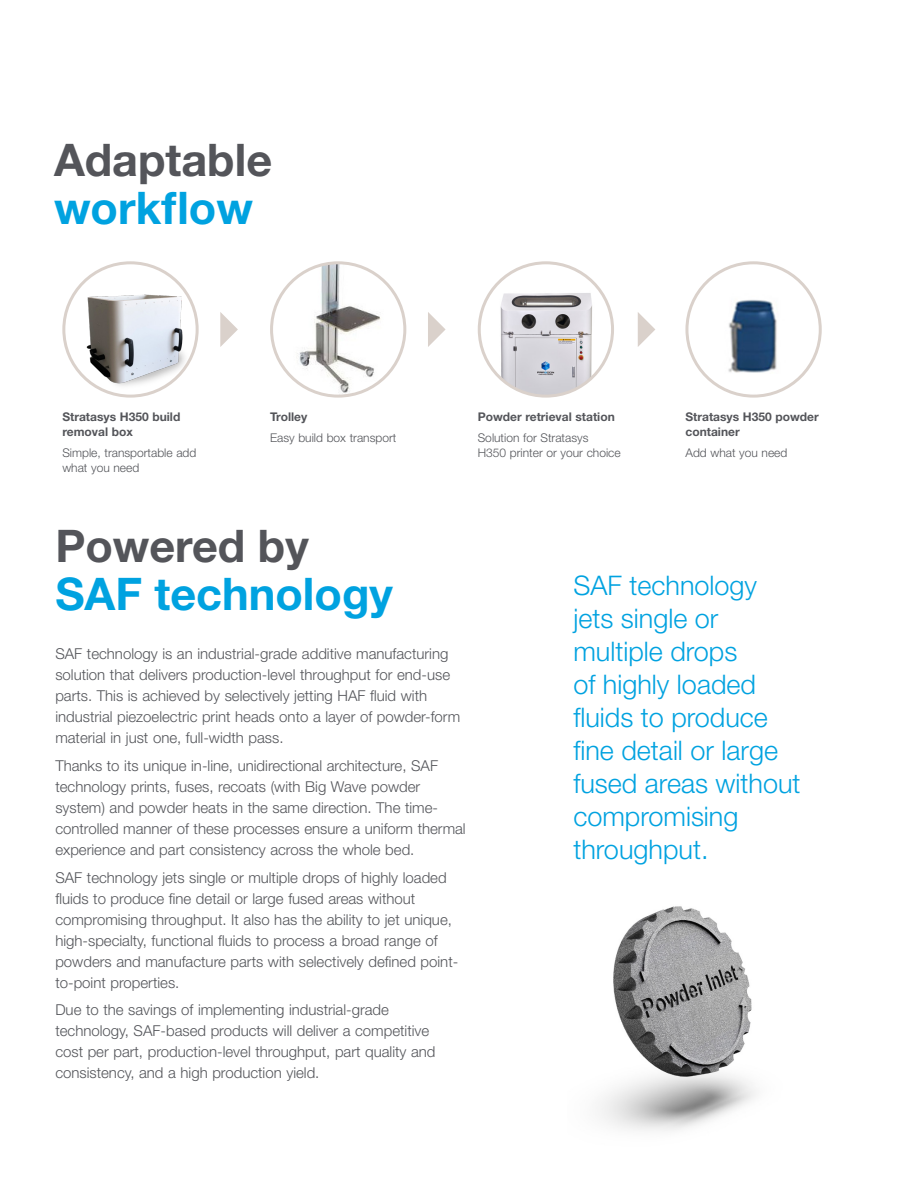
<style>
.page{position:relative;width:918px;height:1188px;background:#fff}
.page>*{position:absolute;margin:0;border:0;box-sizing:border-box;transform-origin:0 0}
.t1{font:700 45px "Helvetica Neue LT Std";color:#00a2e0}
.t2{font:700 45px "Helvetica Neue LT Std";color:#54555a}
.t3{font:300 27px/33px "Helvetica Neue LT Std";color:#00a2e0}
.t4{font:300 15px/21px "Helvetica Neue LT Std";color:#54555a}
.t5{font:300 12px/15px "Helvetica Neue LT Std";color:#54555a}
.t6{font:700 12px/15px "Helvetica Neue LT Std";color:#54555a}
</style>
<div class="page">
<img style="left:600px;top:906px;width:156px;height:225px">
<img style="left:64px;top:263px;width:133px;height:133px;border-radius:67px">
<div style="left:62px;top:261px;width:137px;height:137px;border:3px solid #dad1cb;border-radius:50%"></div>
<img style="left:272px;top:264px;width:126px;height:130px">
<div style="left:270px;top:261px;width:136px;height:137px;border:3px solid #dad1cb;border-radius:50%"></div>
<img style="left:482px;top:277px;width:128px;height:117px">
<div style="left:478px;top:261px;width:136px;height:137px;border:3px solid #dad1cb;border-radius:50%"></div>
<img style="left:687px;top:263px;width:133px;height:133px;border-radius:67px">
<div style="left:685px;top:261px;width:137px;height:137px;border:3px solid #dad1cb;border-radius:50%"></div>
<svg style="left:220px;top:312px;width:18px;height:35px"></svg>
<svg style="left:428px;top:312px;width:18px;height:35px"></svg>
<svg style="left:638px;top:312px;width:17px;height:35px"></svg>
<h1 class="t2" style="left:54px;top:132px;width:220px">Adaptable</h1>
<h1 class="t1" style="left:54px;top:180px;width:201px">workflow</h1>
<p class="t6" style="left:62px;top:409px;width:120px">Stratasys H350 build removal box</p>
<p class="t5" style="left:62px;top:445px;width:136px">Simple, transportable add what you need</p>
<p class="t6" style="left:270px;top:409px;width:39px">Trolley</p>
<p class="t5" style="left:270px;top:430px;width:128px">Easy build box transport</p>
<p class="t6" style="left:478px;top:409px;width:139px">Powder retrieval station</p>
<p class="t5" style="left:478px;top:430px;width:144px">Solution for Stratasys<br>H350 printer or your choice</p>
<p class="t6" style="left:685px;top:409px;width:135px">Stratasys H350 powder container</p>
<p class="t5" style="left:685px;top:445px;width:103px">Add what you need</p>
<h1 class="t2" style="left:55px;top:519px;width:255px">Powered by</h1>
<h1 class="t1" style="left:55px;top:567px;width:339px">SAF technology</h1>
<p class="t4" style="left:55px;top:643px;width:406px">SAF technology is an industrial-grade additive manufacturing solution that delivers production-level throughput for end-use parts. This is achieved by selectively jetting HAF fluid with industrial piezoelectric print heads onto a layer of powder-form material in just one, full-width pass.</p>
<p class="t4" style="left:55px;top:755px;width:412px">Thanks to its unique in-line, unidirectional architecture, SAF technology prints, fuses, recoats (with Big Wave powder system) and powder heats in the same direction. The time&shy;controlled manner of these processes ensure a uniform thermal experience and part consistency across the whole bed.</p>
<p class="t4" style="left:55px;top:867px;width:405px">SAF technology jets single or multiple drops of highly loaded fluids to produce fine detail or large fused areas without compromising throughput. It also has the ability to jet unique, high-specialty, functional fluids to process a broad range of powders and manufacture parts with selectively defined point&shy;to-point properties.</p>
<p class="t4" style="left:55px;top:999px;width:382px">Due to the savings of implementing industrial-grade technology, SAF-based products will deliver a competitive cost per part, production-level throughput, part quality and consistency, and a high production yield.</p>
<h2 class="t3" style="left:573px;top:568px;width:229px">SAF technology jets single or multiple drops<br>of highly loaded fluids to produce fine detail or large fused areas without compromising throughput.</h2>
</div>
